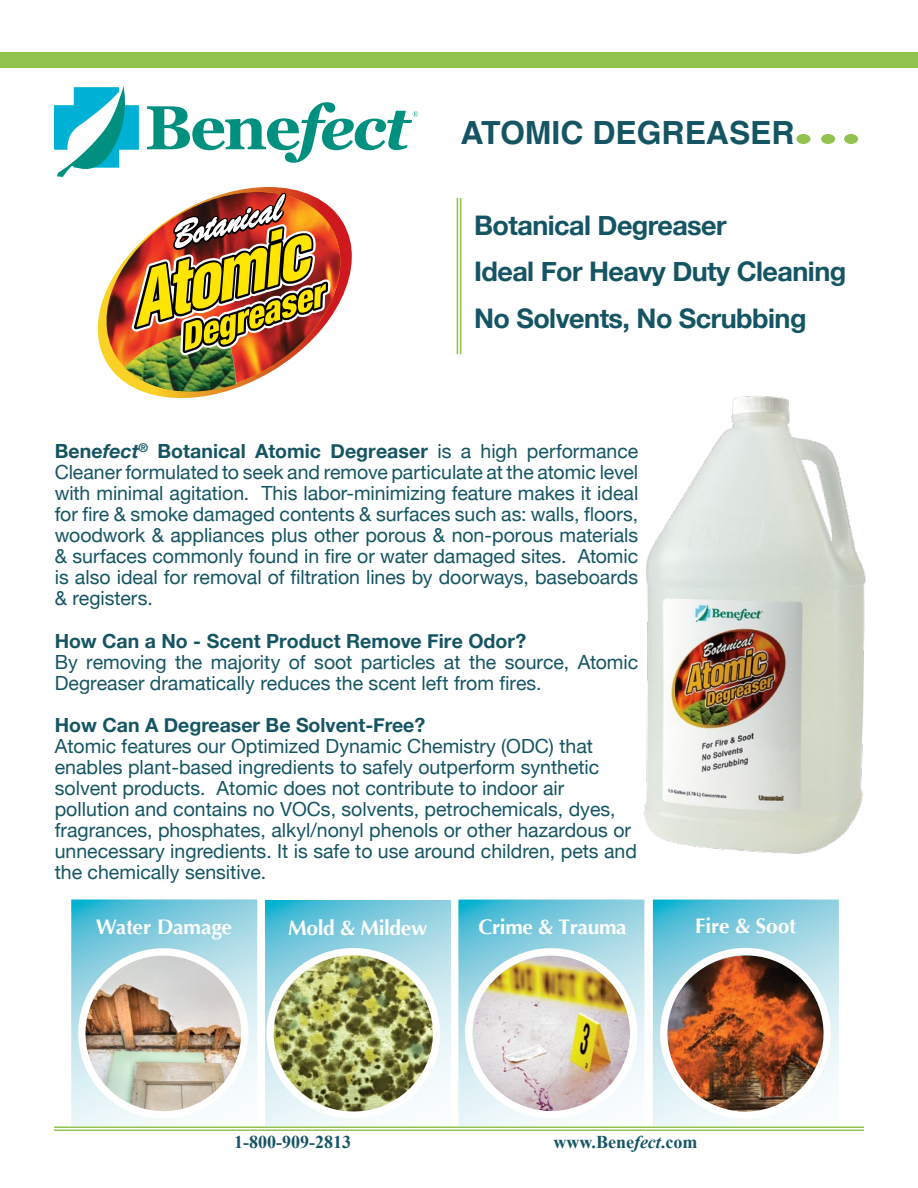
<style>
.page{position:relative;width:918px;height:1188px;background:#fff}
.page>*{position:absolute;margin:0;border:0;box-sizing:border-box;transform-origin:0 0}
.t1{font:700 31.95px "Helvetica";color:#155563}
.t2{font:700 27px "Helvetica Neue";letter-spacing:-.02em;color:#155563}
.t3{font:700 21px "Optima";letter-spacing:-.015em;color:#fff}
.t4{font:19.5px/21px "Helvetica Neue";color:#155563}
.t5{font:700 19.5px "Helvetica Neue";color:#155563}
.t6{font:700 18px "Times New Roman";color:#165564}
.s1{font-weight:700}
.s2{font-weight:700;font-style:italic}
.s3{font-style:italic}
</style>
<div class="page">
<svg style="left:71px;top:900px;width:186px;height:226px;background:#88cfe1"></svg>
<img style="left:74px;top:944px;width:179px;height:179px">
<svg style="left:458px;top:900px;width:186px;height:226px;background:#85cee0"></svg>
<svg style="left:460px;top:944px;width:182px;height:179px"></svg>
<svg style="left:265px;top:900px;width:186px;height:226px;background:#87cfe1"></svg>
<img style="left:265px;top:943px;width:180px;height:180px">
<svg style="left:653px;top:900px;width:186px;height:226px;background:#82cddf"></svg>
<img style="left:655px;top:943px;width:181px;height:181px">
<div style="left:0;top:52px;width:918px;height:16px;background:#92c350"></div>
<div style="left:797px;top:134px;width:13px;height:10px;background:#92c350;border-radius:50%"></div>
<div style="left:821px;top:134px;width:14px;height:10px;background:#92c350;border-radius:50%"></div>
<div style="left:844px;top:134px;width:14px;height:10px;background:#92c350;border-radius:50%"></div>
<hr style="left:460px;top:198px;width:1px;height:156px;background:#92c350">
<hr style="left:457px;top:198px;width:1px;height:156px;background:#92c350">
<hr style="left:54px;top:1127px;width:810px;height:1px;background:#92c350">
<hr style="left:54px;top:1130px;width:810px;height:1px;background:#92c350">
<svg style="left:54px;top:86px;width:364px;height:313px"></svg>
<img style="left:644px;top:395px;width:222px;height:459px">
<p class="t1" style="left:460px;top:107px;width:336px">ATOMIC DEGREASER</p>
<p class="t2" style="left:474px;top:204px;width:254px">Botanical Degreaser</p>
<p class="t2" style="left:474px;top:251px;width:374px">Ideal For Heavy Duty Cleaning</p>
<p class="t2" style="left:474px;top:297px;width:334px">No Solvents, No Scrubbing</p>
<p class="t4" style="left:55px;top:442px;width:585px;text-align:justify"><span class="s1">Bene</span><span class="s2">fect</span><sup>®</sup> <span class="s1">Botanical Atomic Degreaser</span> is a high performance Cleaner formulated to seek and remove particulate at the atomic level with minimal agitation. This labor-minimizing feature makes it ideal for fire &amp; smoke damaged contents &amp; surfaces such as: walls, floors, woodwork &amp; appliances plus other porous &amp; non-porous materials &amp; surfaces commonly found in fire or water damaged sites. Atomic is also ideal for removal of filtration lines by doorways, baseboards &amp; registers.</p>
<p class="t5" style="left:55px;top:626px;width:473px">How Can a No - Scent Product Remove Fire Odor?</p>
<p class="t4" style="left:55px;top:653px;width:585px">By removing the majority of soot particles at the source, Atomic<br>Degreaser dramatically reduces the scent left from fires.</p>
<p class="t5" style="left:55px;top:710px;width:372px">How Can A Degreaser Be Solvent-Free?</p>
<p class="t4" style="left:55px;top:737px;width:584px">Atomic features our Optimized Dynamic Chemistry (ODC) that enables plant-based ingredients to safely outperform synthetic solvent products. Atomic does not contribute to indoor air pollution and contains no VOCs, solvents, petrochemicals, dyes, fragrances, phosphates, alkyl/nonyl phenols or other hazardous or unnecessary ingredients. It is safe to use around children, pets and the chemically sensitive.</p>
<p class="t3" style="left:96px;top:915px;width:138px">Water Damage</p>
<p class="t3" style="left:288px;top:916px;width:141px">Mold &amp; Mildew</p>
<p class="t3" style="left:478px;top:915px;width:150px">Crime &amp; Trauma</p>
<p class="t3" style="left:695px;top:914px;width:103px">Fire &amp; Soot</p>
<p class="t6" style="left:234px;top:1129px;width:118px">1-800-909-2813</p>
<p class="t6" style="left:554px;top:1129px;width:145px">www.Bene<span class="s3">fect</span>.com</p>
</div>
